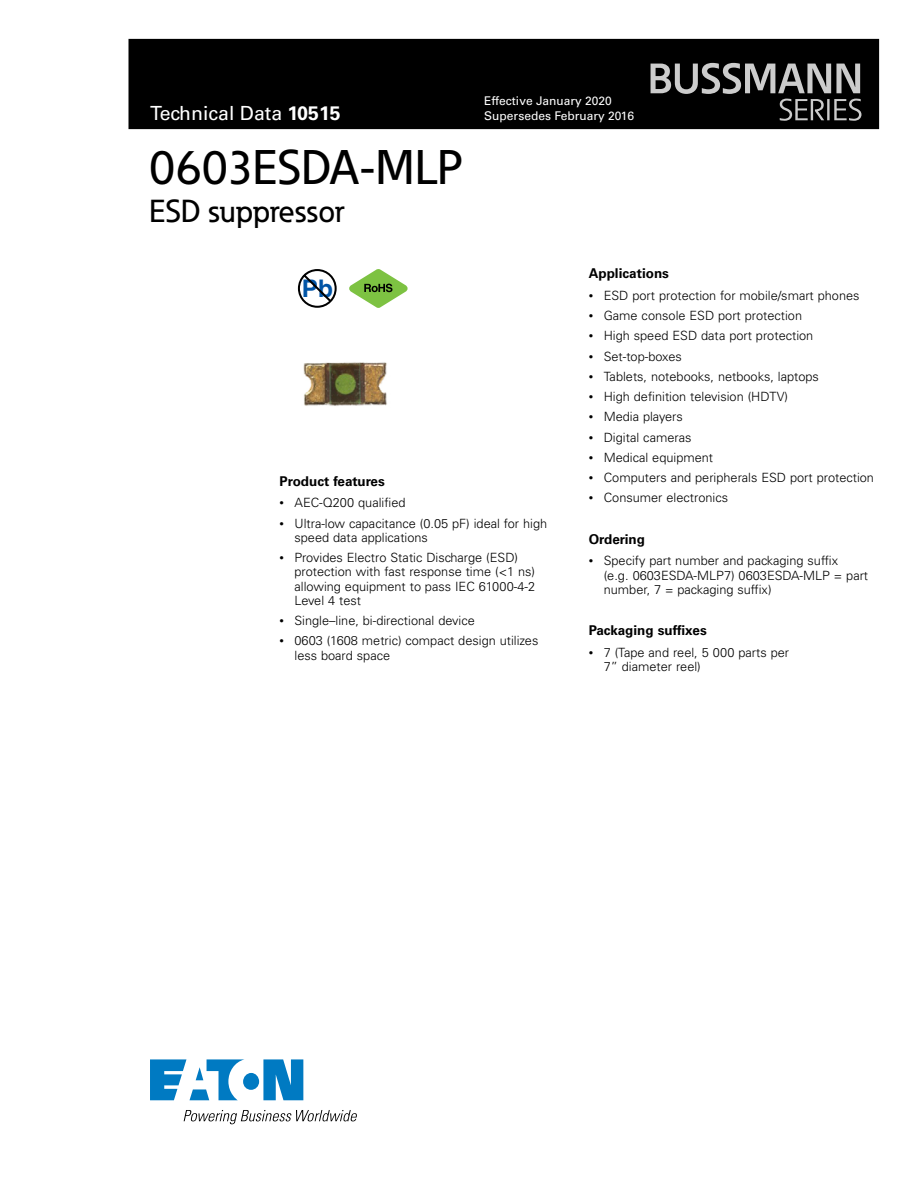
<style>
.page{position:relative;width:918px;height:1188px;background:#fff}
.page>*{position:absolute;margin:0;border:0;box-sizing:border-box;transform-origin:0 0}
.t1{font:500 48px "Eaton";color:#000}
.t2{font:500 31.5px "Eaton";color:#000}
.t3{font:700 24.3px "Helvetica";color:#0054a6}
.t4{font:19.5px "Univers LT Std";color:#fff}
.t5{font:700 13.5px "Univers LT Std";color:#000}
.t6{font:300 12.75px/14.2px "Univers LT Std";color:#000}
.t7{font:12px/15px "Univers LT Std";color:#fff}
.s1{font-weight:700}
.s2{font-family:"Univers";font-size:9px}
</style>
<div class="page">
<div style="left:129px;top:39px;width:750px;height:90px;background:#000"></div>
<svg style="left:651px;top:63px;width:210px;height:58px"></svg>
<svg style="left:150px;top:1059px;width:153px;height:41px"></svg>
<svg style="left:184px;top:1110px;width:173px;height:14px"></svg>
<svg style="left:298px;top:269px;width:39px;height:39px"></svg>
<svg style="left:349px;top:269px;width:59px;height:39px"></svg>
<img style="left:303px;top:362px;width:84px;height:44px">
<h3 class="t4" style="left:150px;top:102px;width:192px">Technical Data <span class="s1">10515</span></h3>
<p class="t7" style="left:484px;top:93px;width:151px">Effective January 2020<br>Supersedes February 2016</p>
<h1 class="t1" style="left:149px;top:138px;width:315px">0603ESDA-MLP</h1>
<h2 class="t2" style="left:149px;top:192px;width:197px">ESD suppressor</h2>
<h3 class="t3" style="left:302px;top:273px;width:33px">Pb</h3>
<p class="t5" style="left:280px;top:473px;width:107px">Product features</p>
<p class="t6" style="left:280px;top:496px;width:128px"><span class="s2">•</span> AEC-Q200 qualified</p>
<p class="t6" style="left:295px;top:516px;width:254px;text-indent:-15px"><span class="s2">•</span> Ultra-low capacitance (0.05 pF) ideal for high speed data applications</p>
<p class="t6" style="left:295px;top:551px;width:242px;text-indent:-15px"><span class="s2">•</span> Provides Electro Static Discharge (ESD) protection with fast response time (&lt;1 ns) allowing equipment to pass IEC 61000-4-2<br>Level 4 test</p>
<p class="t6" style="left:280px;top:614px;width:197px"><span class="s2">•</span> Single–line, bi-directional device</p>
<p class="t6" style="left:295px;top:634px;width:245px;text-indent:-15px"><span class="s2">•</span> 0603 (1608 metric) compact design utilizes less board space</p>
<p class="t5" style="left:589px;top:265px;width:82px">Applications</p>
<p class="t6" style="left:589px;top:288px;width:272px"><span class="s2">•</span> ESD port protection for mobile/smart phones</p>
<p class="t6" style="left:589px;top:309px;width:215px"><span class="s2">•</span> Game console ESD port protection</p>
<p class="t6" style="left:589px;top:329px;width:226px"><span class="s2">•</span> High speed ESD data port protection</p>
<p class="t6" style="left:589px;top:349px;width:95px"><span class="s2">•</span> Set-top-boxes</p>
<p class="t6" style="left:589px;top:369px;width:232px"><span class="s2">•</span> Tablets, notebooks, netbooks, laptops</p>
<p class="t6" style="left:589px;top:390px;width:201px"><span class="s2">•</span> High definition television (HDTV)</p>
<p class="t6" style="left:589px;top:410px;width:96px"><span class="s2">•</span> Media players</p>
<p class="t6" style="left:589px;top:430px;width:104px"><span class="s2">•</span> Digital cameras</p>
<p class="t6" style="left:589px;top:450px;width:126px"><span class="s2">•</span> Medical equipment</p>
<p class="t6" style="left:589px;top:471px;width:287px"><span class="s2">•</span> Computers and peripherals ESD port protection</p>
<p class="t6" style="left:589px;top:491px;width:141px"><span class="s2">•</span> Consumer electronics</p>
<p class="t5" style="left:589px;top:531px;width:58px">Ordering</p>
<p class="t6" style="left:604px;top:554px;width:266px;text-indent:-15px"><span class="s2">•</span> Specify part number and packaging suffix<br>(e.g. 0603ESDA-MLP7) 0603ESDA-MLP = part number, 7 = packaging suffix)</p>
<p class="t5" style="left:589px;top:622px;width:120px">Packaging suffixes</p>
<p class="t6" style="left:604px;top:645px;width:187px;text-indent:-15px"><span class="s2">•</span> 7 (Tape and reel, 5 000 parts per<br>7” diameter reel)</p>
</div>
